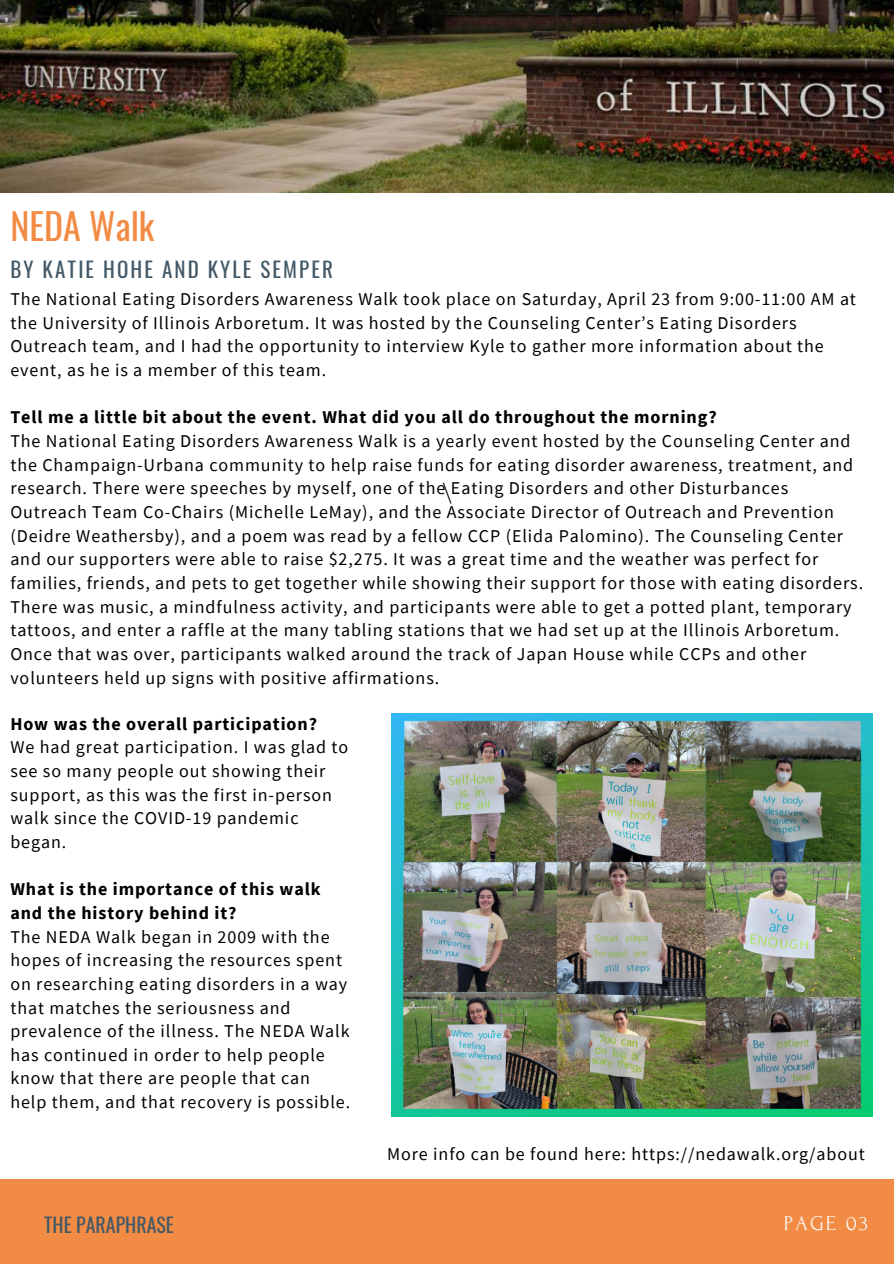
<style>
.page{position:relative;width:894px;height:1264px;background:#fff}
.page>*{position:absolute;margin:0;border:0;box-sizing:border-box;transform-origin:0 0}
.t1{font:36px "Oswald";color:#f28b43}
.t2{font:27px "Forum";color:#000}
.t3{font:21px "Oswald";letter-spacing:.1em;color:#435967}
.t4{font:21px "Forum";letter-spacing:.1em;color:#fafafa}
.t5{font:19.8px "Oswald";color:#435967}
.t6{font:18px/23.7px "Source Sans Pro";letter-spacing:.05em;color:#000}
.t7{font:700 18px/23.7px "Source Sans Pro";letter-spacing:.05em;color:#000}
</style>
<div class="page">
<div style="left:0;top:1178px;width:893px;height:85px;background:#f28b43"></div>
<img style="left:0;top:0;width:893px;height:193px">
<img style="left:391px;top:713px;width:481px;height:403px">
<p class="t1" style="left:10px;top:198px;width:145px">NEDA Walk</p>
<p class="t3" style="left:10px;top:253px;width:324px">BY KATIE HOHE AND KYLE SEMPER</p>
<p class="t6" style="left:10px;top:287px;width:847px">The National Eating Disorders Awareness Walk took place on Saturday, April 23 from 9:00-11:00 AM at the University of Illinois Arboretum. It was hosted by the Counseling Center’s Eating Disorders Outreach team, and I had the opportunity to interview Kyle to gather more information about the event, as he is a member of this team.</p>
<p class="t7" style="left:10px;top:405px;width:707px">Tell me a little bit about the event. What did you all do throughout the morning?</p>
<p class="t6" style="left:10px;top:429px;width:854px">The National Eating Disorders Awareness Walk is a yearly event hosted by the Counseling Center and the Champaign-Urbana community to help raise funds for eating disorder awareness, treatment, and research. There were speeches by myself, one of the Eating Disorders and other Disturbances Outreach Team Co-Chairs (Michelle LeMay), and the Associate Director of Outreach and Prevention (Deidre Weathersby), and a poem was read by a fellow CCP (Elida Palomino). The Counseling Center and our supporters were able to raise $2,275. It was a great time and the weather was perfect for families, friends, and pets to get together while showing their support for those with eating disorders.<br>There was music, a mindfulness activity, and participants were able to get a potted plant, temporary tattoos, and enter a raffle at the many tabling stations that we had set up at the Illinois Arboretum.<br>Once that was over, participants walked around the track of Japan House while CCPs and other volunteers held up signs with positive affirmations.</p>
<p class="t2" style="left:442px;top:478px;width:10px">\</p>
<p class="t7" style="left:10px;top:711px;width:308px">How was the overall participation?</p>
<p class="t6" style="left:10px;top:735px;width:339px">We had great participation. I was glad to see so many people out showing their support, as this was the first in-person walk since the COVID-19 pandemic began.</p>
<p class="t7" style="left:10px;top:877px;width:312px">What is the importance of this walk and the history behind it?</p>
<p class="t6" style="left:10px;top:924px;width:341px">The NEDA Walk began in 2009 with the hopes of increasing the resources spent on researching eating disorders in a way that matches the seriousness and prevalence of the illness. The NEDA Walk has continued in order to help people know that there are people that can help them, and that recovery is possible.</p>
<p class="t6" style="left:387px;top:1141px;width:479px">More info can be found here: https://nedawalk.org/about</p>
<p class="t5" style="left:44px;top:1209px;width:131px">THE PARAPHRASE</p>
<p class="t4" style="left:783px;top:1211px;width:86px">PAGE 03</p>
</div>
